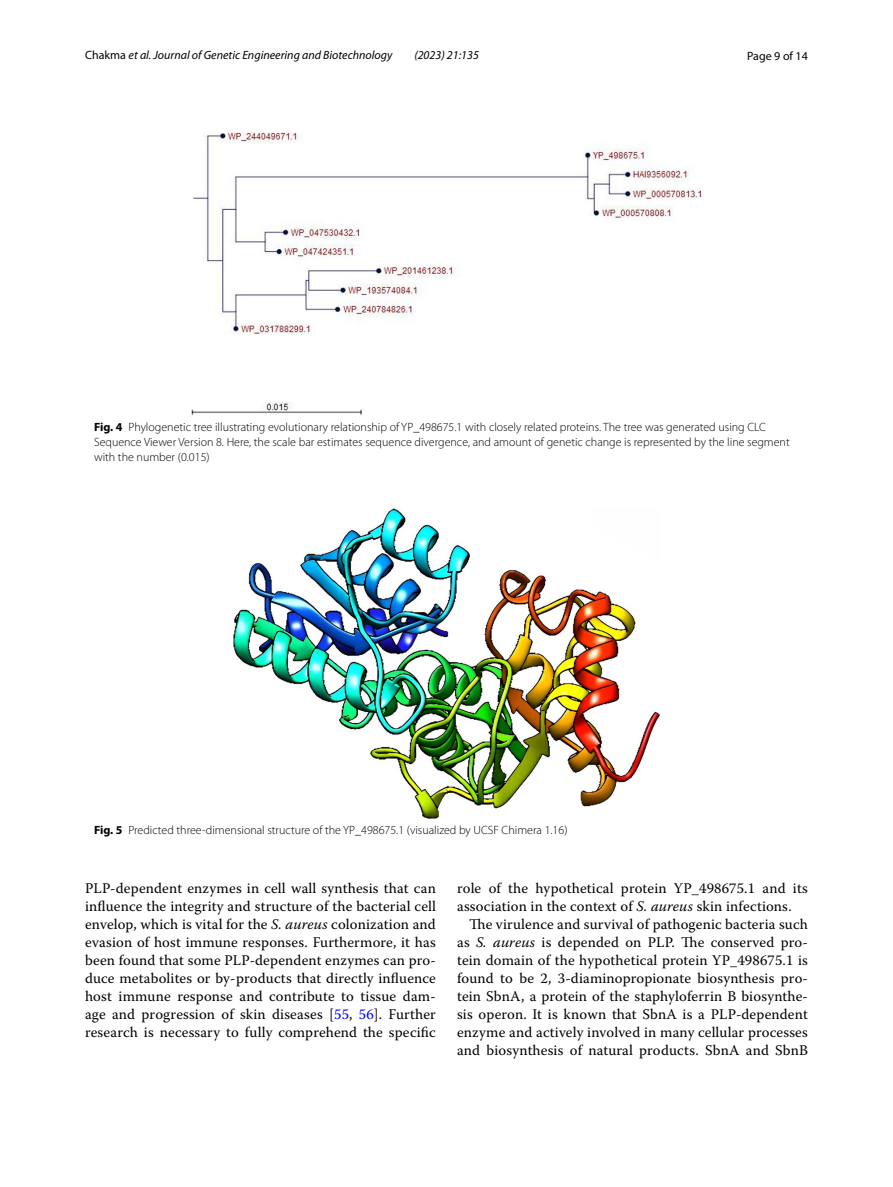
<style>
.page{position:relative;width:893px;height:1187px;background:#fff}
.page>*{position:absolute;margin:0;border:0;box-sizing:border-box;transform-origin:0 0}
.t1{font:14.7px/18px "Warnock Pro";letter-spacing:.01em;color:#000;text-align:justify}
.t2{font:300 12px/15px "Myriad Pro";color:#000}
.t3{font:italic 12px "Myriad Pro";color:#000}
.t4{font:12px "Myriad Pro";color:#000}
.s1{font-style:normal}
.s2{font-weight:700}
.s3{font-style:italic}
.s4{color:#00f}
</style>
<div class="page">
<img style="left:191px;top:133px;width:511px;height:282px">
<img style="left:234px;top:508px;width:425px;height:310px">
<p class="t3" style="left:85px;top:48px;width:309px"><span class="s1">Chakma</span> et al. Journal of Genetic Engineering and Biotechnology</p>
<p class="t3" style="left:414px;top:48px;width:66px">(2023) 21:135</p>
<p class="t4" style="left:747px;top:48px;width:62px">Page 9 of 14</p>
<p class="t2" style="left:94px;top:419px;width:697px"><span class="s2">Fig. 4</span> Phylogenetic tree illustrating evolutionary relationship of YP_498675.1 with closely related proteins. The tree was generated using CLC<br>Sequence Viewer Version 8. Here, the scale bar estimates sequence divergence, and amount of genetic change is represented by the line segment with the number (0.015)</p>
<p class="t2" style="left:94px;top:822px;width:475px"><span class="s2">Fig. 5</span> Predicted three-dimensional structure of the YP_498675.1 (visualized by UCSF Chimera 1.16)</p>
<p class="t1" style="left:85px;top:879px;width:352px">PLP-dependent enzymes in cell wall synthesis that can influence the integrity and structure of the bacterial cell envelop, which is vital for the <span class="s3">S. aureus</span> colonization and evasion of host immune responses. Furthermore, it has been found that some PLP-dependent enzymes can pro&shy;duce metabolites or by-products that directly influence host immune response and contribute to tissue dam&shy;age and progression of skin diseases [<span class="s4">55</span>, <span class="s4">56</span>]. Further research is necessary to fully comprehend the specific</p>
<p class="t1" style="left:457px;top:879px;width:352px">role of the hypothetical protein YP_498675.1 and its association in the context of <span class="s3">S. aureus</span> skin infections.</p>
<p class="t1" style="left:457px;top:915px;width:352px;text-indent:12px">The virulence and survival of pathogenic bacteria such as <span class="s3">S. aureus</span> is depended on PLP. The conserved pro&shy;tein domain of the hypothetical protein YP_498675.1 is found to be 2, 3-diaminopropionate biosynthesis pro&shy;tein SbnA, a protein of the staphyloferrin B biosynthe&shy;sis operon. It is known that SbnA is a PLP-dependent enzyme and actively involved in many cellular processes and biosynthesis of natural products. SbnA and SbnB</p>
</div>
